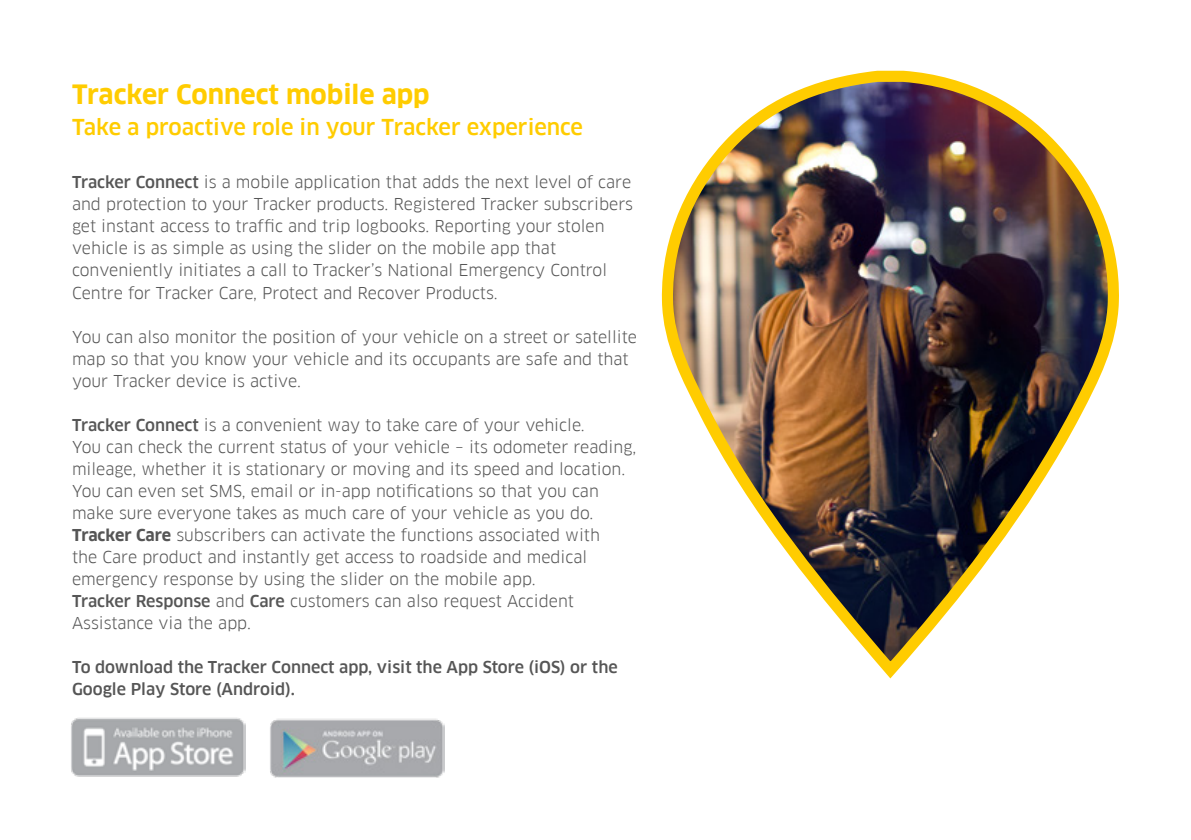
<style>
.page{position:relative;width:1191px;height:840px;background:#fff}
.page>*{position:absolute;margin:0;border:0;box-sizing:border-box;transform-origin:0 0}
.t1{font:700 26px "Clan";color:#fc0}
.t2{font:500 21.4px "Clan";color:#fc0}
.t3{font:16px/22px "Clan";color:#565656}
.t4{font:500 16px/22px "Clan";color:#565656}
.s1{font-weight:500}
.s2{font-weight:700}
</style>
<div class="page">
<img style="left:661px;top:70px;width:458px;height:609px">
<img style="left:71px;top:717px;width:174px;height:60px">
<img style="left:270px;top:718px;width:174px;height:59px">
<h1 class="t1" style="left:72px;top:80px;width:359px">Tracker Connect mobile app</h1>
<h2 class="t2" style="left:72px;top:116px;width:512px">Take a proactive role in your Tracker experience</h2>
<p class="t3" style="left:72px;top:171px;width:562px"><span class="s1">Tracker Connect</span> is a mobile application that adds the next level of care and protection to your Tracker products. Registered Tracker subscribers get instant access to traffic and trip logbooks. Reporting your stolen vehicle is as simple as using the slider on the mobile app that conveniently initiates a call to Tracker’s National Emergency Control Centre for Tracker Care, Protect and Recover Products.</p>
<p class="t3" style="left:72px;top:325px;width:566px">You can also monitor the position of your vehicle on a street or satellite map so that you know your vehicle and its occupants are safe and that your Tracker device is active.</p>
<p class="t3" style="left:72px;top:413px;width:566px"><span class="s1">Tracker Connect</span> is a convenient way to take care of your vehicle.<br>You can check the current status of your vehicle – its odometer reading, mileage, whether it is stationary or moving and its speed and location.<br>You can even set SMS, email or in-app notifications so that you can make sure everyone takes as much care of your vehicle as you do.<br><span class="s2">Tracker Care</span> subscribers can activate the functions associated with<br>the Care product and instantly get access to roadside and medical emergency response by using the slider on the mobile app.<br><span class="s1">Tracker Response</span> and <span class="s1">Care</span> customers can also request Accident Assistance via the app.</p>
<p class="t4" style="left:72px;top:655px;width:547px">To download the Tracker Connect app, visit the App Store (iOS) or the<br>Google Play Store (Android).</p>
</div>
